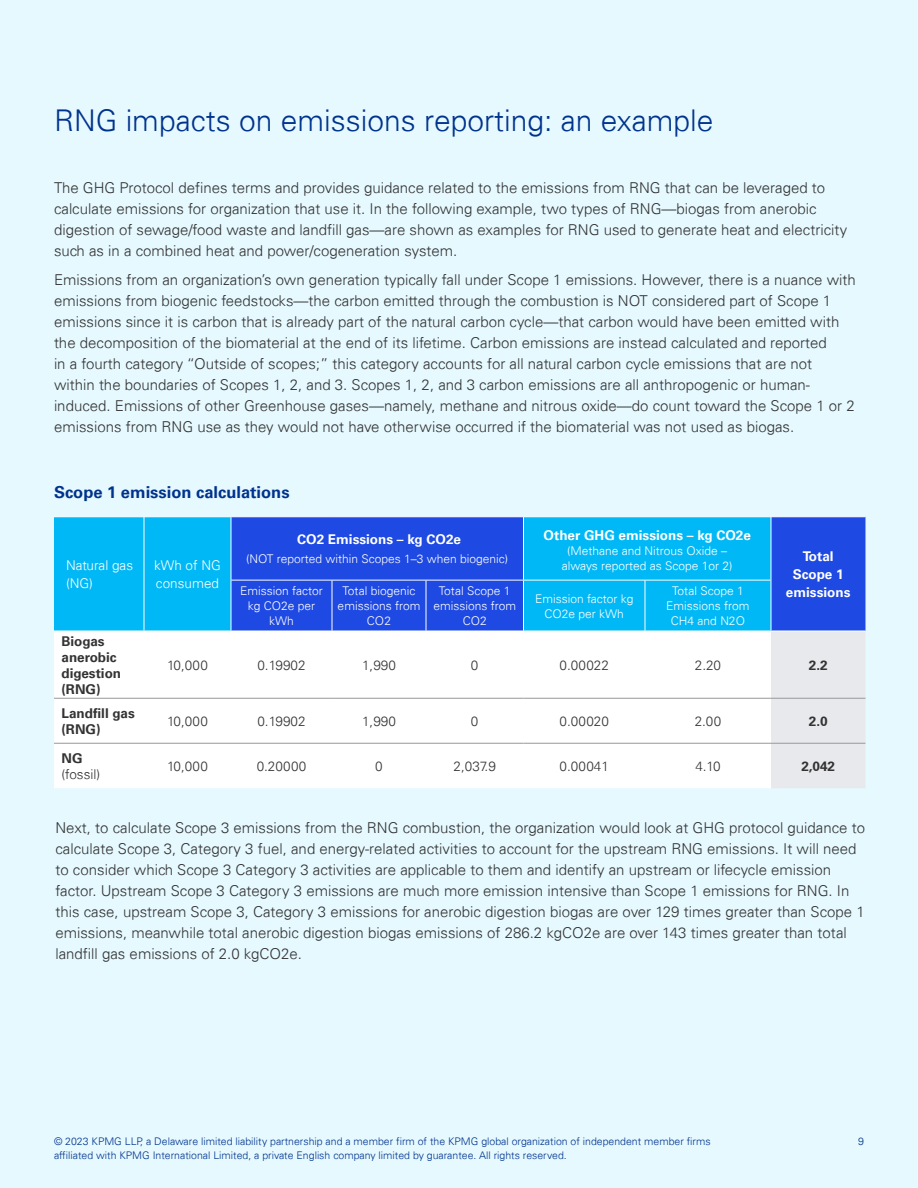
<style>
.page{position:relative;width:918px;height:1188px;background:#e6f9ff}
.page>*{position:absolute;margin:0;border:0;box-sizing:border-box;transform-origin:0 0}
.t1{font:300 30px "Univers 45";color:#00338d}
.t2{font:700 16.5px "Univers 65";color:#00338d}
.t3{font:300 15px/21px "Univers 45";color:#333}
.t4{font:300 13.5px "Univers 45";color:#333}
.t5{font:700 13.5px/18px "Univers 65";color:#fff;text-align:center}
.t6{font:700 13.5px/16.2px "Univers 65";color:#333}
.t7{font:300 13.5px/18px "Univers 45";color:#fff}
.t8{font:300 12px/15px "Univers 45";color:#fff;text-align:center}
.t9{font:300 10.5px "Univers 45";color:#00338d}
</style>
<div class="page">
<div style="left:54px;top:518px;width:177px;height:112px;background:#00b8f5"></div>
<svg style="left:232px;top:517px;width:633px;height:114px;background:#1475e9"></svg>
<div style="left:54px;top:632px;width:717px;height:156px;background:#fff"></div>
<div style="left:231px;top:632px;width:414px;height:156px;background:#fff"></div>
<div style="left:771px;top:632px;width:94px;height:156px;background:#e7e9ec"></div>
<hr style="left:54px;top:698px;width:90px;height:1px;background:#989898">
<hr style="left:144px;top:698px;width:87px;height:1px;background:#989898">
<hr style="left:231px;top:698px;width:101px;height:1px;background:#989898">
<hr style="left:332px;top:698px;width:94px;height:1px;background:#989898">
<hr style="left:426px;top:698px;width:98px;height:1px;background:#989898">
<hr style="left:524px;top:698px;width:121px;height:1px;background:#989898">
<hr style="left:645px;top:698px;width:126px;height:1px;background:#989898">
<hr style="left:771px;top:698px;width:94px;height:1px;background:#989898">
<hr style="left:54px;top:743px;width:90px;height:1px;background:#989898">
<hr style="left:144px;top:743px;width:87px;height:1px;background:#989898">
<hr style="left:231px;top:743px;width:101px;height:1px;background:#989898">
<hr style="left:332px;top:743px;width:94px;height:1px;background:#989898">
<hr style="left:426px;top:743px;width:98px;height:1px;background:#989898">
<hr style="left:524px;top:743px;width:121px;height:1px;background:#989898">
<hr style="left:645px;top:743px;width:126px;height:1px;background:#989898">
<hr style="left:771px;top:743px;width:94px;height:1px;background:#989898">
<hr style="left:54px;top:517px;width:90px;height:1px;background:#fff">
<hr style="left:144px;top:517px;width:87px;height:1px;background:#fff">
<hr style="left:524px;top:517px;width:121px;height:1px;background:#fff">
<hr style="left:645px;top:517px;width:126px;height:1px;background:#fff">
<hr style="left:771px;top:517px;width:94px;height:1px;background:#fff">
<hr style="left:231px;top:516px;width:101px;height:1px;background:#fff">
<hr style="left:332px;top:516px;width:94px;height:1px;background:#fff">
<hr style="left:426px;top:516px;width:98px;height:1px;background:#fff">
<hr style="left:231px;top:631px;width:101px;height:1px;background:#fff">
<hr style="left:332px;top:631px;width:94px;height:1px;background:#fff">
<hr style="left:426px;top:631px;width:98px;height:1px;background:#fff">
<hr style="left:524px;top:631px;width:121px;height:1px;background:#fff">
<hr style="left:645px;top:631px;width:125px;height:1px;background:#fff">
<hr style="left:54px;top:630px;width:90px;height:2px;background:#fff">
<hr style="left:144px;top:630px;width:87px;height:2px;background:#fff">
<hr style="left:770px;top:630px;width:95px;height:2px;background:#fff">
<hr style="left:143px;top:517px;width:2px;height:63px;background:#fff">
<hr style="left:770px;top:517px;width:2px;height:63px;background:#fff">
<hr style="left:143px;top:580px;width:2px;height:50px;background:#fff">
<hr style="left:644px;top:580px;width:2px;height:51px;background:#fff">
<hr style="left:770px;top:580px;width:2px;height:50px;background:#fff">
<hr style="left:231px;top:517px;width:1px;height:63px;background:#fff">
<hr style="left:523px;top:517px;width:1px;height:63px;background:#fff">
<hr style="left:231px;top:580px;width:101px;height:1px;background:#fff">
<hr style="left:231px;top:580px;width:1px;height:51px;background:#fff">
<hr style="left:332px;top:580px;width:94px;height:1px;background:#fff">
<hr style="left:332px;top:580px;width:1px;height:51px;background:#fff">
<hr style="left:426px;top:580px;width:98px;height:1px;background:#fff">
<hr style="left:426px;top:580px;width:1px;height:51px;background:#fff">
<hr style="left:524px;top:580px;width:121px;height:1px;background:#fff">
<hr style="left:523px;top:580px;width:1px;height:51px;background:#fff">
<hr style="left:645px;top:580px;width:125px;height:1px;background:#fff">
<h1 class="t1" style="left:54px;top:102px;width:661px">RNG impacts on emissions reporting: an example</h1>
<p class="t3" style="left:54px;top:177px;width:795px">The GHG Protocol defines terms and provides guidance related to the emissions from RNG that can be leveraged to calculate emissions for organization that use it. In the following example, two types of RNG—biogas from anerobic digestion of sewage/food waste and landfill gas—are shown as examples for RNG used to generate heat and electricity such as in a combined heat and power/cogeneration system.</p>
<p class="t3" style="left:54px;top:270px;width:803px">Emissions from an organization’s own generation typically fall under Scope 1 emissions. However, there is a nuance with emissions from biogenic feedstocks—the carbon emitted through the combustion is NOT considered part of Scope 1 emissions since it is carbon that is already part of the natural carbon cycle—that carbon would have been emitted with the decomposition of the biomaterial at the end of its lifetime. Carbon emissions are instead calculated and reported<br>in a fourth category “Outside of scopes;” this category accounts for all natural carbon cycle emissions that are not within the boundaries of Scopes 1, 2, and 3. Scopes 1, 2, and 3 carbon emissions are all anthropogenic or human&shy;induced. Emissions of other Greenhouse gases—namely, methane and nitrous oxide—do count toward the Scope 1 or 2 emissions from RNG use as they would not have otherwise occurred if the biomaterial was not used as biogas.</p>
<p class="t2" style="left:54px;top:483px;width:237px">Scope 1 emission calculations</p>
<p class="t7" style="left:66px;top:556px;width:69px">Natural gas (NG)</p>
<p class="t7" style="left:154px;top:556px;width:68px">kWh of NG consumed</p>
<p class="t5" style="left:297px;top:531px;width:165px">CO2 Emissions – kg CO2e</p>
<p class="t8" style="left:246px;top:551px;width:264px">(NOT reported within Scopes 1–3 when biogenic)</p>
<p class="t5" style="left:544px;top:527px;width:209px">Other GHG emissions – kg CO2e</p>
<p class="t8" style="left:562px;top:544px;width:172px">(Methane and Nitrous Oxide – always reported as Scope 1or 2)</p>
<p class="t5" style="left:793px;top:547px;width:53px">Total<br>Scope 1</p>
<p class="t8" style="left:338px;top:583px;width:84px">Total biogenic emissions from<br>CO2</p>
<p class="t8" style="left:433px;top:583px;width:84px">Total Scope 1 emissions from<br>CO2</p>
<p class="t8" style="left:535px;top:591px;width:100px">Emission factor kg<br>CO2e per kWh</p>
<p class="t8" style="left:666px;top:583px;width:85px">Total Scope 1<br>Emissions from<br>CH4 and N2O</p>
<p class="t8" style="left:240px;top:583px;width:84px">Emission factor</p>
<p class="t5" style="left:786px;top:583px;width:66px">emissions</p>
<p class="t8" style="left:248px;top:598px;width:69px">kg CO2e per kWh</p>
<p class="t6" style="left:62px;top:633px;width:61px">Biogas anerobic digestion (RNG)</p>
<p class="t4" style="left:167px;top:657px;width:42px">10,000</p>
<p class="t4" style="left:257px;top:657px;width:50px">0.19902</p>
<p class="t4" style="left:362px;top:657px;width:35px">1,990</p>
<p class="t4" style="left:471px;top:657px;width:9px">0</p>
<p class="t4" style="left:560px;top:657px;width:51px">0.00022</p>
<p class="t4" style="left:695px;top:657px;width:28px">2.20</p>
<p class="t6" style="left:809px;top:657px;width:20px">2.2</p>
<p class="t6" style="left:62px;top:705px;width:75px">Landfill gas (RNG)</p>
<p class="t4" style="left:167px;top:713px;width:42px">10,000</p>
<p class="t4" style="left:257px;top:713px;width:50px">0.19902</p>
<p class="t4" style="left:362px;top:713px;width:35px">1,990</p>
<p class="t4" style="left:471px;top:713px;width:9px">0</p>
<p class="t4" style="left:560px;top:713px;width:51px">0.00020</p>
<p class="t4" style="left:695px;top:713px;width:28px">2.00</p>
<p class="t6" style="left:809px;top:713px;width:20px">2.0</p>
<p class="t6" style="left:62px;top:750px;width:23px">NG</p>
<p class="t4" style="left:62px;top:766px;width:40px">(fossil)</p>
<p class="t4" style="left:167px;top:758px;width:42px">10,000</p>
<p class="t4" style="left:257px;top:758px;width:51px">0.20000</p>
<p class="t4" style="left:375px;top:758px;width:9px">0</p>
<p class="t4" style="left:454px;top:758px;width:44px">2,037.9</p>
<p class="t4" style="left:560px;top:758px;width:51px">0.00041</p>
<p class="t4" style="left:695px;top:758px;width:27px">4.10</p>
<p class="t6" style="left:801px;top:758px;width:35px">2,042</p>
<p class="t3" style="left:55px;top:817px;width:811px">Next, to calculate Scope 3 emissions from the RNG combustion, the organization would look at GHG protocol guidance to calculate Scope 3, Category 3 fuel, and energy-related activities to account for the upstream RNG emissions. It will need to consider which Scope 3 Category 3 activities are applicable to them and identify an upstream or lifecycle emission factor. Upstream Scope 3 Category 3 emissions are much more emission intensive than Scope 1 emissions for RNG. In this case, upstream Scope 3, Category 3 emissions for anerobic digestion biogas are over 129 times greater than Scope 1 emissions, meanwhile total anerobic digestion biogas emissions of 286.2 kgCO2e are over 143 times greater than total landfill gas emissions of 2.0 kgCO2e.</p>
<p class="t9" style="left:54px;top:1135px;width:658px">© 2023 KPMG LLP, a Delaware limited liability partnership and a member firm of the KPMG global organization of independent member firms</p>
<p class="t9" style="left:858px;top:1135px;width:7px">9</p>
<p class="t9" style="left:54px;top:1149px;width:514px">affiliated with KPMG International Limited, a private English company limited by guarantee. All rights reserved.</p>
</div>
